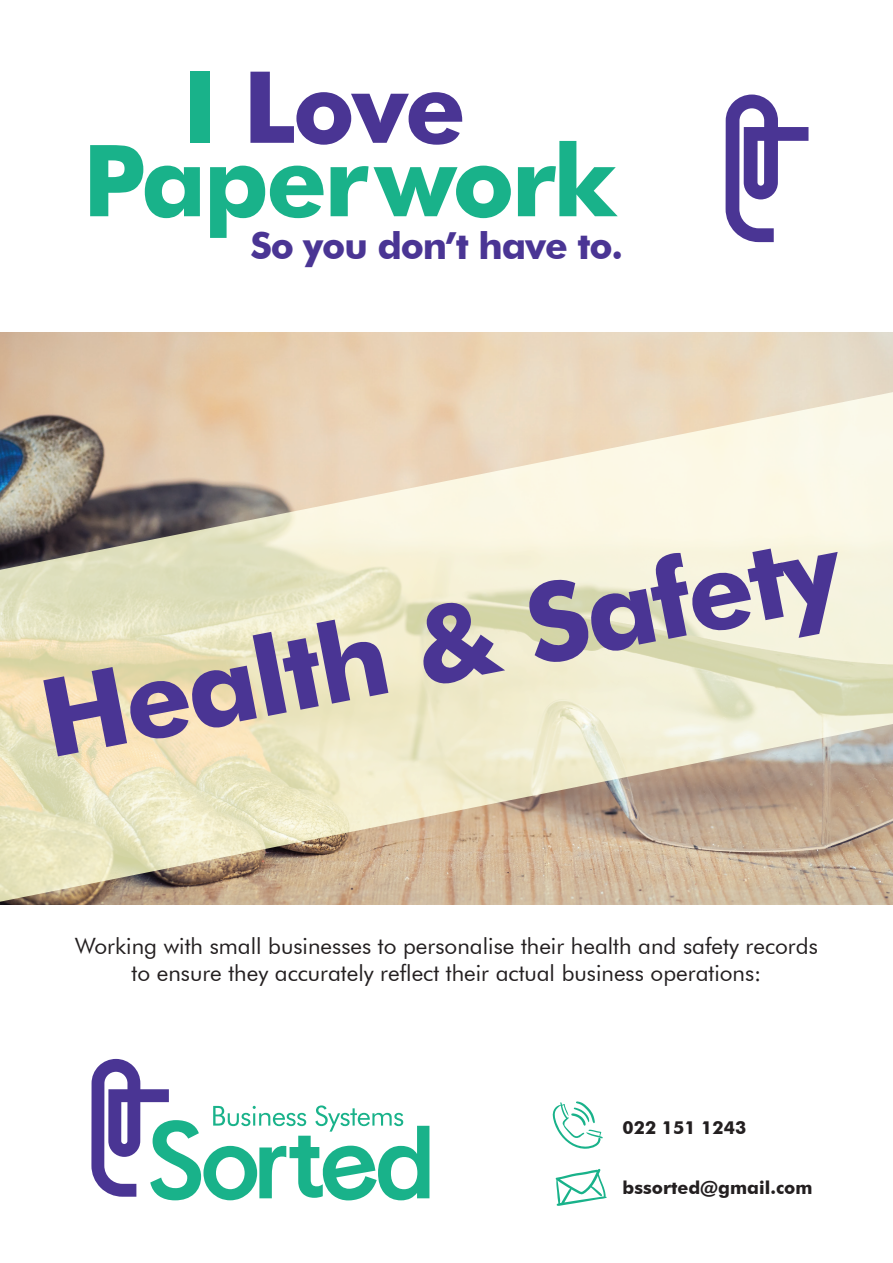
<style>
.page{position:relative;width:893px;height:1263px;background:#fff}
.page>*{position:absolute;margin:0;border:0;box-sizing:border-box;transform-origin:0 0}
.t1{font:700 108.3px "Futura BT";color:#4a3594}
.t2{font:700 99.45px "Futura BT";letter-spacing:-.03em;color:#19b28a}
.t3{font:700 99.45px "Futura BT";color:#4a3594}
.t4{font:700 37.2px "Futura BT";letter-spacing:-.03em;color:#4a3594}
.t5{font:22.5px/27px "Futura BT";color:#231f20;text-align:center}
.t6{font:700 18px "Futura BT";color:#231f20}
.s1{color:#19b28a}
</style>
<div class="page">
<svg style="left:0;top:390px;width:893px;height:514px"></svg>
<svg style="left:91px;top:1059px;width:338px;height:141px"></svg>
<svg style="left:726px;top:95px;width:82px;height:147px"></svg>
<svg style="left:553px;top:1101px;width:50px;height:48px"></svg>
<svg style="left:555px;top:1169px;width:52px;height:37px"></svg>
<h2 class="t3" style="left:182px;top:47px;width:285px"><span class="s1">I</span> Love</h2>
<h2 class="t2" style="left:83px;top:120px;width:536px">Paperwork</h2>
<h3 class="t4" style="left:250px;top:223px;width:374px">So you don’t have to.</h3>
<h1 class="t1" style="left:30px;top:656px;width:813px;rotate:-11deg">Health &amp; Safety</h1>
<p class="t5" style="left:75px;top:933px;width:744px">Working with small businesses to personalise their health and safety records to ensure they accurately reflect their actual business operations:</p>
<p class="t6" style="left:622px;top:1117px;width:125px">022 151 1243</p>
<p class="t6" style="left:622px;top:1176px;width:192px">bssorted@gmail.com</p>
</div>
